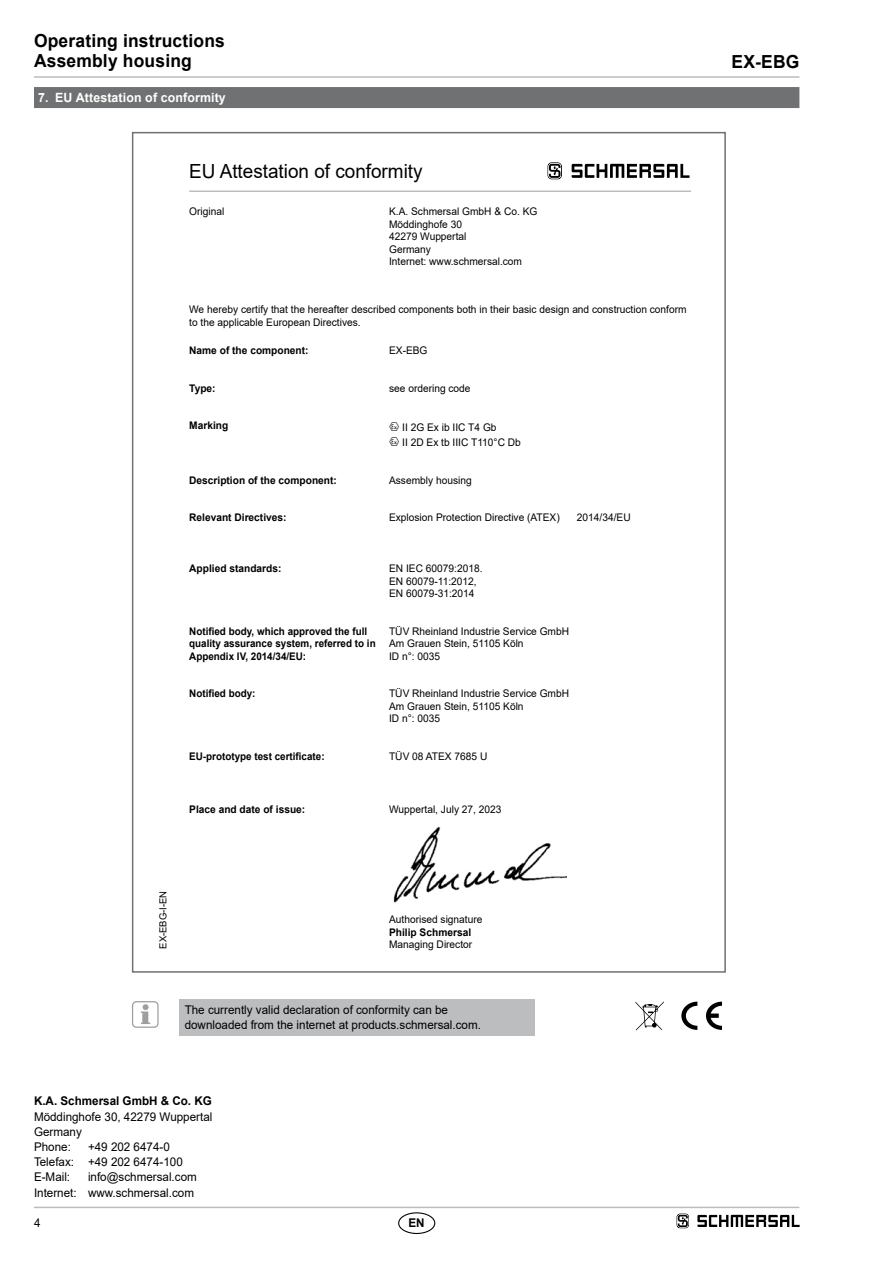
<style>
.page{position:relative;width:893px;height:1263px;background:#fff}
.page>*{position:absolute;margin:0;border:0;box-sizing:border-box;transform-origin:0 0}
.t1{font:19.5px "Arial";color:#000}
.t2{font:700 18px/20.2px "Arial";letter-spacing:.01em;color:#000}
.t3{font:700 12.75px "Arial";letter-spacing:.01em;color:#fff}
.t4{font:12px/15.1px "Arial";color:#000}
.t5{font:700 12px "Arial";color:#000}
.t6{font:10.5px/12.6px "Arial";color:#000}
.t7{font:700 10.5px/12.6px "Arial";color:#000;scale:.94 1}
.t8{font:700 10.5px "Arial";color:#000}
.t9{font:9.75px "Arial";color:#000}
</style>
<div class="page">
<hr style="left:34px;top:1207px;width:765px;height:1px;background:#bbbdbe">
<hr style="left:34px;top:76px;width:765px;height:2px;background:#bbbdbe">
<div style="left:398px;top:1212px;width:37px;height:22px;border:1px solid #000;border-radius:50%"></div>
<div style="left:34px;top:87px;width:765px;height:21px;background:#707172"></div>
<svg style="left:681px;top:1002px;width:16px;height:28px"></svg>
<svg style="left:706px;top:1002px;width:16px;height:28px"></svg>
<svg style="left:635px;top:1001px;width:29px;height:29px"></svg>
<svg style="left:677px;top:1213px;width:12px;height:15px"></svg>
<svg style="left:697px;top:1215px;width:102px;height:12px"></svg>
<img style="left:393px;top:827px;width:173px;height:76px">
<hr style="left:189px;top:190px;width:502px;height:2px;background:#bbbdbe">
<svg style="left:547px;top:162px;width:15px;height:17px"></svg>
<svg style="left:572px;top:164px;width:117px;height:14px"></svg>
<div style="left:180px;top:999px;width:355px;height:37px;background:#bbbdbe"></div>
<svg style="left:141px;top:1004px;width:9px;height:20px"></svg>
<div style="left:132px;top:1001px;width:27px;height:27px;border:1px solid #9c9e9f;border-radius:4px"></div>
<h2 class="t2" style="left:34px;top:31px;width:192px">Operating instructions<br>Assembly housing</h2>
<p class="t3" style="left:38px;top:89px;width:189px">7. EU Attestation of conformity</p>
<h1 class="t1" style="left:189px;top:158px;width:235px">EU Attestation of conformity</h1>
<p class="t6" style="left:189px;top:205px;width:37px">Original</p>
<p class="t6" style="left:389px;top:205px;width:150px">K.A. Schmersal GmbH &amp; Co. KG<br>Möddinghofe 30<br>42279 Wuppertal<br>Germany<br>Internet: www.schmersal.com</p>
<p class="t6" style="left:189px;top:303px;width:499px">We hereby certify that the hereafter described components both in their basic design and construction conform to the applicable European Directives.</p>
<p class="t8" style="left:189px;top:343px;width:121px">Name of the component:</p>
<p class="t6" style="left:389px;top:344px;width:40px">EX-EBG</p>
<p class="t8" style="left:189px;top:381px;width:28px">Type:</p>
<p class="t6" style="left:389px;top:382px;width:83px">see ordering code</p>
<p class="t8" style="left:189px;top:418px;width:41px">Marking</p>
<p class="t6" style="left:402px;top:420px;width:120px;line-height:15.1px">II 2G Ex ib IIC T4 Gb<br>II 2D Ex tb IIIC T110°C Db</p>
<p class="t8" style="left:189px;top:472px;width:149px">Description of the component:</p>
<p class="t6" style="left:389px;top:474px;width:84px">Assembly housing</p>
<p class="t8" style="left:189px;top:510px;width:99px">Relevant Directives:</p>
<p class="t6" style="left:389px;top:511px;width:172px">Explosion Protection Directive (ATEX)</p>
<p class="t6" style="left:577px;top:511px;width:55px">2014/34/EU</p>
<p class="t8" style="left:189px;top:561px;width:94px">Applied standards:</p>
<p class="t6" style="left:389px;top:562px;width:95px">EN IEC 60079:2018.<br>EN 60079-11:2012,<br>EN 60079-31:2014</p>
<p class="t7" style="left:189px;top:625px;width:200px">Notified body, which approved the full quality assurance system, referred to in<br>Appendix IV, 2014/34/EU:</p>
<p class="t6" style="left:389px;top:625px;width:181px">TÜV Rheinland Industrie Service GmbH<br>Am Grauen Stein, 51105 Köln<br>ID n°: 0035</p>
<p class="t7" style="left:189px;top:687px;width:72px">Notified body:</p>
<p class="t6" style="left:389px;top:687px;width:181px">TÜV Rheinland Industrie Service GmbH<br>Am Grauen Stein, 51105 Köln<br>ID n°: 0035</p>
<p class="t7" style="left:189px;top:750px;width:146px">EU-prototype test certificate:</p>
<p class="t6" style="left:389px;top:750px;width:100px">TÜV 08 ATEX 7685 U</p>
<p class="t8" style="left:189px;top:802px;width:118px">Place and date of issue:</p>
<p class="t6" style="left:389px;top:803px;width:114px">Wuppertal, July 27, 2023</p>
<p class="t9" style="left:156px;top:949px;width:59px;rotate:-90deg">EX-EBG-I-EN</p>
<p class="t6" style="left:389px;top:913px;width:95px">Authorised signature</p>
<p class="t8" style="left:389px;top:925px;width:84px">Philip Schmersal</p>
<p class="t6" style="left:389px;top:938px;width:85px">Managing Director</p>
<p class="t4" style="left:185px;top:1002px;width:298px">The currently valid declaration of conformity can be downloaded from the internet at products.schmersal.com.</p>
<p class="t5" style="left:34px;top:1093px;width:179px">K.A. Schmersal GmbH &amp; Co. KG</p>
<p class="t4" style="left:34px;top:1109px;width:180px">Möddinghofe 30, 42279 Wuppertal<br>Germany<br>Phone:</p>
<p class="t4" style="left:34px;top:1139px;width:150px;text-indent:54px">+49 202 6474-0<br>Telefax: +49 202 6474-100<br>E-Mail:</p>
<p class="t4" style="left:34px;top:1169px;width:164px;text-align:right">info@schmersal.com<br>Internet: www.schmersal.com</p>
<p class="t4" style="left:34px;top:1215px;width:8px">4</p>
<p class="t5" style="left:408px;top:1214px;width:18px">EN</p>
<h2 class="t2" style="left:732px;top:52px;width:69px">EX-EBG</h2>
</div>
